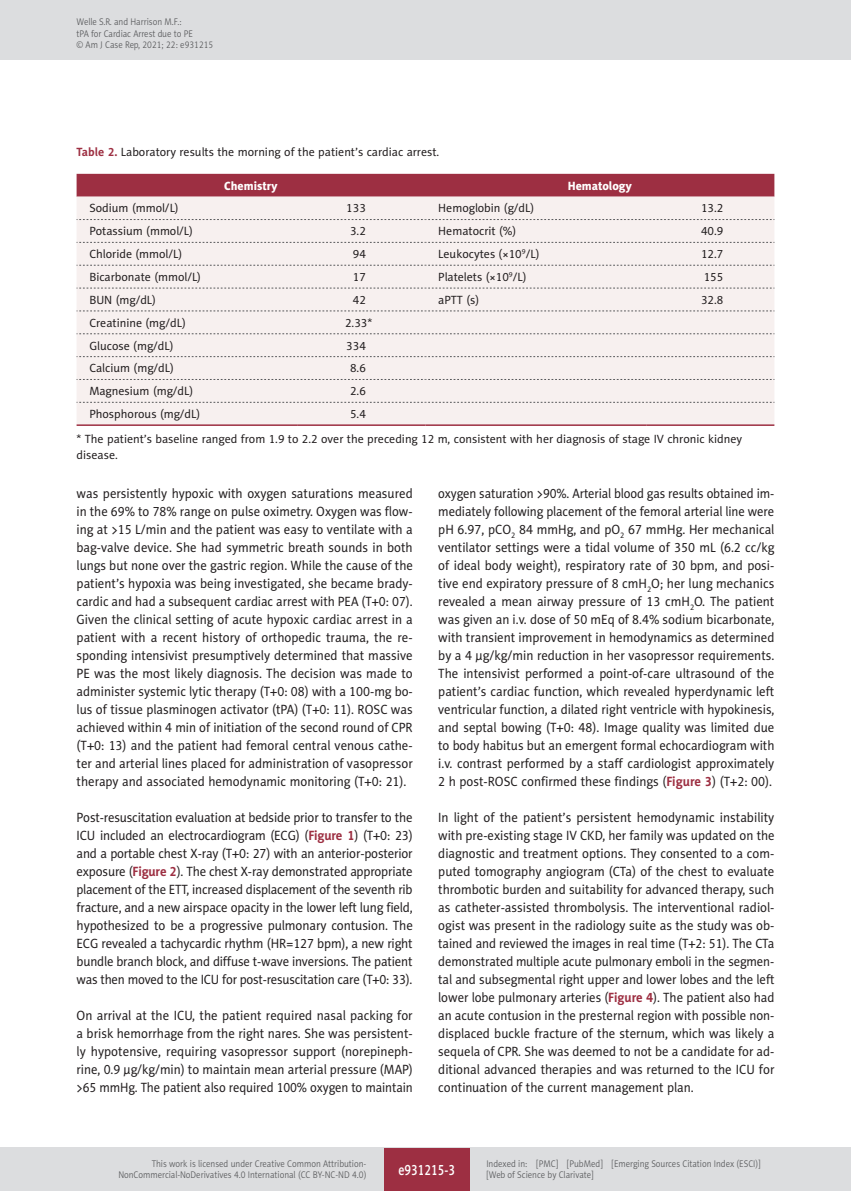
<style>
.page{position:relative;width:851px;height:1191px;background:#fff}
.page>*{position:absolute;margin:0;border:0;box-sizing:border-box;transform-origin:0 0}
.AJCR_e-PAGINA{font:15px "Naomi Sans EFN Medium";color:#fff;scale:.8 1}
.AJCR_Body{font:13.5px/18px "Naomi Sans EFN";color:#231f20;text-align:justify;scale:.95 1}
.AJCR_Body-2{font:13.5px/18px "Naomi Sans EFN";color:#231f20;text-align:justify;scale:.93 1}
.AJCR_Tabela_zawartos{font:12px "Naomi Sans EFN";color:#231f20}
.AJCR_Table_podpis_do{font:12px/15.8px "Naomi Sans EFN";color:#231f20}
.AJCR_Tabela_tytul{font:12px "Naomi Sans EFN";color:#231f20}
.AJCR_Tabela_Head{font:12px "Naomi Sans EFN Heavy";color:#fff}
.AJCR_pagina_zywa{font:9.75px/11.2px "Naomi Sans EFN Light";color:#57585a;scale:.9 1}
.AJCR_pagina_sygnatur{font:9.75px "Naomi Sans EFN Light";color:#57585a;scale:.9 1}
.s1{font-weight:700;color:#9d2f42}
</style>
<div class="page">
<div style="left:77px;top:174px;width:697px;height:23px;background:#9d2f42"></div>
<div style="left:77px;top:197px;width:697px;height:227px;background:#f7f0ef"></div>
<svg style="left:77px;top:219px;width:697px;height:1px"></svg>
<svg style="left:77px;top:242px;width:697px;height:1px"></svg>
<svg style="left:77px;top:265px;width:697px;height:1px"></svg>
<svg style="left:77px;top:288px;width:697px;height:1px"></svg>
<svg style="left:77px;top:311px;width:697px;height:1px"></svg>
<svg style="left:77px;top:333px;width:697px;height:1px"></svg>
<svg style="left:77px;top:356px;width:697px;height:1px"></svg>
<svg style="left:77px;top:379px;width:697px;height:1px"></svg>
<svg style="left:77px;top:402px;width:697px;height:1px"></svg>
<hr style="left:77px;top:424px;width:221px;height:2px;background:#9d2f42">
<hr style="left:298px;top:424px;width:127px;height:2px;background:#9d2f42">
<hr style="left:425px;top:424px;width:221px;height:2px;background:#9d2f42">
<hr style="left:646px;top:424px;width:128px;height:2px;background:#9d2f42">
<div style="left:0;top:0;width:850px;height:60px;background:#dcdddf"></div>
<div style="left:0;top:1148px;width:850px;height:43px;background:#dcdddf"></div>
<div style="left:384px;top:1147px;width:85px;height:43px;background:#9d2f42"></div>
<p class="AJCR_pagina_zywa" style="left:77px;top:16px;width:131px">Welle S.R. and Harrison M.F.: tPA for Cardiac Arrest due to PE</p>
<p class="AJCR_pagina_sygnatur" style="left:77px;top:39px;width:153px">© Am J Case Rep, 2021; 22: e931215</p>
<p class="AJCR_Tabela_tytul" style="left:77px;top:145px;width:364px"><span class="s1">Table 2.</span> Laboratory results the morning of the patient’s cardiac arrest.</p>
<p class="AJCR_Tabela_Head" style="left:224px;top:178px;width:55px">Chemistry</p>
<p class="AJCR_Tabela_Head" style="left:567px;top:178px;width:66px">Hematology</p>
<p class="AJCR_Tabela_zawartos" style="left:89px;top:201px;width:91px">Sodium (mmol/L)</p>
<p class="AJCR_Tabela_zawartos" style="left:346px;top:201px;width:21px">133</p>
<p class="AJCR_Tabela_zawartos" style="left:438px;top:201px;width:97px">Hemoglobin (g/dL)</p>
<p class="AJCR_Tabela_zawartos" style="left:701px;top:201px;width:24px">13.2</p>
<p class="AJCR_Tabela_zawartos" style="left:89px;top:224px;width:105px">Potassium (mmol/L)</p>
<p class="AJCR_Tabela_zawartos" style="left:350px;top:224px;width:17px">3.2</p>
<p class="AJCR_Tabela_zawartos" style="left:438px;top:224px;width:80px">Hematocrit (%)</p>
<p class="AJCR_Tabela_zawartos" style="left:701px;top:224px;width:24px">40.9</p>
<p class="AJCR_Tabela_zawartos" style="left:89px;top:247px;width:94px">Chloride (mmol/L)</p>
<p class="AJCR_Tabela_zawartos" style="left:353px;top:247px;width:15px">94</p>
<p class="AJCR_Tabela_zawartos" style="left:438px;top:247px;width:103px">Leukocytes (×10<sup>9</sup>/L)</p>
<p class="AJCR_Tabela_zawartos" style="left:701px;top:247px;width:24px">12.7</p>
<p class="AJCR_Tabela_zawartos" style="left:89px;top:270px;width:113px">Bicarbonate (mmol/L)</p>
<p class="AJCR_Tabela_zawartos" style="left:353px;top:270px;width:15px">17</p>
<p class="AJCR_Tabela_zawartos" style="left:438px;top:270px;width:90px">Platelets (×10<sup>9</sup>/L)</p>
<p class="AJCR_Tabela_zawartos" style="left:703px;top:270px;width:21px">155</p>
<p class="AJCR_Tabela_zawartos" style="left:89px;top:293px;width:68px">BUN (mg/dL)</p>
<p class="AJCR_Tabela_zawartos" style="left:353px;top:293px;width:15px">42</p>
<p class="AJCR_Tabela_zawartos" style="left:438px;top:293px;width:42px">aPTT (s)</p>
<p class="AJCR_Tabela_zawartos" style="left:701px;top:293px;width:24px">32.8</p>
<p class="AJCR_Tabela_zawartos" style="left:89px;top:316px;width:98px">Creatinine (mg/dL)</p>
<p class="AJCR_Tabela_zawartos" style="left:345px;top:316px;width:29px">2.33*</p>
<p class="AJCR_Tabela_zawartos" style="left:89px;top:338px;width:86px">Glucose (mg/dL)</p>
<p class="AJCR_Tabela_zawartos" style="left:346px;top:338px;width:21px">334</p>
<p class="AJCR_Tabela_zawartos" style="left:89px;top:361px;width:86px">Calcium (mg/dL)</p>
<p class="AJCR_Tabela_zawartos" style="left:350px;top:361px;width:17px">8.6</p>
<p class="AJCR_Tabela_zawartos" style="left:89px;top:384px;width:105px">Magnesium (mg/dL)</p>
<p class="AJCR_Tabela_zawartos" style="left:350px;top:384px;width:17px">2.6</p>
<p class="AJCR_Tabela_zawartos" style="left:89px;top:407px;width:112px">Phosphorous (mg/dL)</p>
<p class="AJCR_Tabela_zawartos" style="left:350px;top:407px;width:17px">5.4</p>
<p class="AJCR_Table_podpis_do" style="left:77px;top:431px;width:667px">* The patient’s baseline ranged from 1.9 to 2.2 over the preceding 12 m, consistent with her diagnosis of stage IV chronic kidney disease.</p>
<p class="AJCR_Body" style="left:77px;top:484px;width:355px">was persistently hypoxic with oxygen saturations measured in the 69% to 78% range on pulse oximetry. Oxygen was flow&shy;ing at &gt;15 L/min and the patient was easy to ventilate with a bag-valve device. She had symmetric breath sounds in both lungs but none over the gastric region. While the cause of the patient’s hypoxia was being investigated, she became brady&shy;cardic and had a subsequent cardiac arrest with PEA (T+0: 07).<br>Given the clinical setting of acute hypoxic cardiac arrest in a patient with a recent history of orthopedic trauma, the re&shy;sponding intensivist presumptively determined that massive PE was the most likely diagnosis. The decision was made to administer systemic lytic therapy (T+0: 08) with a 100-mg bo&shy;lus of tissue plasminogen activator (tPA) (T+0: 11). ROSC was achieved within 4 min of initiation of the second round of CPR (T+0: 13) and the patient had femoral central venous cathe&shy;ter and arterial lines placed for administration of vasopressor therapy and associated hemodynamic monitoring (T+0: 21).</p>
<p class="AJCR_Body" style="left:77px;top:808px;width:355px">Post-resuscitation evaluation at bedside prior to transfer to the ICU included an electrocardiogram (ECG) (<span class="s1">Figure 1</span>) (T+0: 23) and a portable chest X-ray (T+0: 27) with an anterior-posterior exposure (<span class="s1">Figure 2</span>). The chest X-ray demonstrated appropriate placement of the ETT, increased displacement of the seventh rib fracture, and a new airspace opacity in the lower left lung field, hypothesized to be a progressive pulmonary contusion. The ECG revealed a tachycardic rhythm (HR=127 bpm), a new right bundle branch block, and diffuse t-wave inversions. The patient was then moved to the ICU for post-resuscitation care (T+0: 33).</p>
<p class="AJCR_Body" style="left:77px;top:1006px;width:355px">On arrival at the ICU, the patient required nasal packing for a brisk hemorrhage from the right nares. She was persistent&shy;ly hypotensive, requiring vasopressor support (norepineph&shy;rine, 0.9 µg/kg/min) to maintain mean arterial pressure (MAP) &gt;65 mmHg. The patient also required 100% oxygen to maintain</p>
<p class="AJCR_Body-2" style="left:438px;top:484px;width:363px">oxygen saturation &gt;90%. Arterial blood gas results obtained im&shy;mediately following placement of the femoral arterial line were pH 6.97, pCO<sub>2</sub> 84 mmHg, and pO<sub>2</sub> 67 mmHg. Her mechanical ventilator settings were a tidal volume of 350 mL (6.2 cc/kg of ideal body weight), respiratory rate of 30 bpm, and posi&shy;tive end expiratory pressure of 8 cmH<sub>2</sub>O; her lung mechanics revealed a mean airway pressure of 13 cmH<sub>2</sub>O. The patient was given an i.v. dose of 50 mEq of 8.4% sodium bicarbonate, with transient improvement in hemodynamics as determined by a 4 µg/kg/min reduction in her vasopressor requirements.<br>The intensivist performed a point-of-care ultrasound of the patient’s cardiac function, which revealed hyperdynamic left ventricular function, a dilated right ventricle with hypokinesis, and septal bowing (T+0: 48). Image quality was limited due to body habitus but an emergent formal echocardiogram with i.v. contrast performed by a staff cardiologist approximately 2 h post-ROSC confirmed these findings (<span class="s1">Figure 3</span>) (T+2: 00).</p>
<p class="AJCR_Body" style="left:438px;top:808px;width:355px">In light of the patient’s persistent hemodynamic instability with pre-existing stage IV CKD, her family was updated on the diagnostic and treatment options. They consented to a com&shy;puted tomography angiogram (CTa) of the chest to evaluate thrombotic burden and suitability for advanced therapy, such as catheter-assisted thrombolysis. The interventional radiol&shy;ogist was present in the radiology suite as the study was ob&shy;tained and reviewed the images in real time (T+2: 51). The CTa demonstrated multiple acute pulmonary emboli in the segmen&shy;tal and subsegmental right upper and lower lobes and the left lower lobe pulmonary arteries (<span class="s1">Figure 4</span>). The patient also had an acute contusion in the presternal region with possible non&shy;displaced buckle fracture of the sternum, which was likely a sequela of CPR. She was deemed to not be a candidate for ad&shy;ditional advanced therapies and was returned to the ICU for continuation of the current management plan.</p>
<p class="AJCR_pagina_zywa" style="left:118px;top:1158px;width:277px;text-align:right">This work is licensed under Creative Common Attribution-<br>NonCommercial-NoDerivatives 4.0 International (CC BY-NC-ND 4.0)</p>
<p class="AJCR_e-PAGINA" style="left:398px;top:1160px;width:72px">e931215-3</p>
<p class="AJCR_pagina_zywa" style="left:486px;top:1158px;width:306px">Indexed in: [PMC] [PubMed] [Emerging Sources Citation Index (ESCI)] [Web of Science by Clarivate]</p>
</div>
